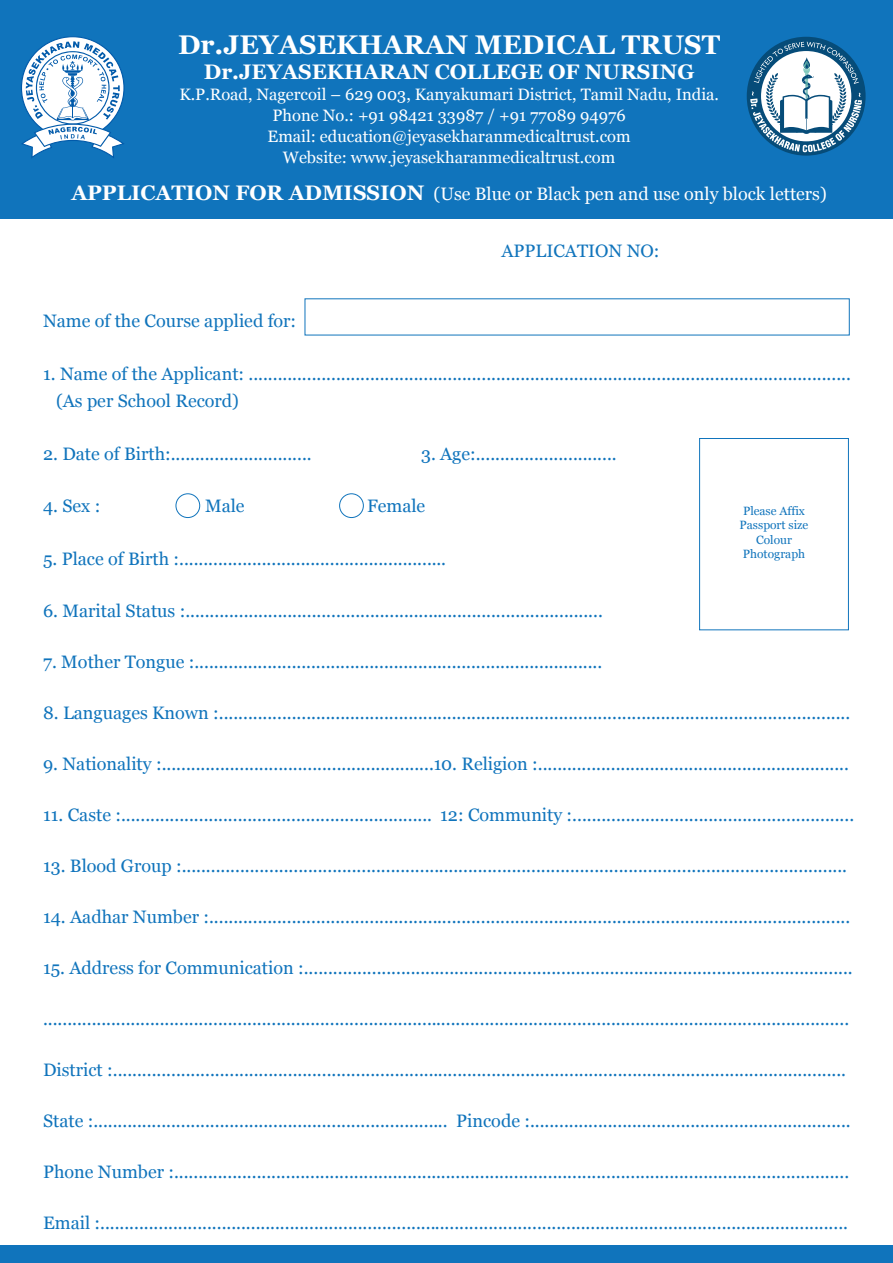
<style>
.page{position:relative;width:893px;height:1263px;background:#fff}
.page>*{position:absolute;margin:0;border:0;box-sizing:border-box;transform-origin:0 0}
.t1{font:700 27px "Georgia";color:#fff}
.t2{font:700 21px "Georgia";color:#fff}
.t3{font:18px/27px "Georgia";color:#1074bc}
.t4{font:18px "Georgia";color:#fff}
.t5{font:16.5px/21px "Georgia";color:#fff;text-align:center}
.t6{font:12px/14.4px "Georgia";color:#1074bc;text-align:center}
.s1{font-weight:700;font-size:21px}
</style>
<div class="page">
<div style="left:0;top:0;width:893px;height:218px;background:#1074bc"></div>
<div style="left:0;top:1245px;width:893px;height:18px;background:#1074bc"></div>
<div style="left:699px;top:438px;width:150px;height:192px;border:1px solid #1074bc"></div>
<div style="left:176px;top:493px;width:24px;height:25px;border:1px solid #1074bc;border-radius:50%"></div>
<div style="left:339px;top:493px;width:25px;height:25px;border:1px solid #1074bc;border-radius:50%"></div>
<svg style="left:21px;top:36px;width:104px;height:122px"></svg>
<svg style="left:747px;top:37px;width:119px;height:119px"></svg>
<h1 class="t1" style="left:178px;top:24px;width:544px">Dr.JEYASEKHARAN MEDICAL TRUST</h1>
<p class="t2" style="left:204px;top:56px;width:492px">Dr.JEYASEKHARAN COLLEGE OF NURSING</p>
<p class="t5" style="left:179px;top:83px;width:541px">K.P.Road, Nagercoil – 629 003, Kanyakumari District, Tamil Nadu, India.<br>Phone No.: +91 98421 33987 / +91 77089 94976<br>Email: education@jeyasekharanmedicaltrust.com<br>Website: www.jeyasekharanmedicaltrust.com</p>
<p class="t4" style="left:71px;top:181px;width:757px"><span class="s1">APPLICATION FOR ADMISSION</span> (Use Blue or Black pen and use only block letters)</p>
<p class="t3" style="left:501px;top:236px;width:160px">APPLICATION NO:</p>
<p class="t3" style="left:43px;top:307px;width:255px">Name of the Course applied for:</p>
<p class="t3" style="left:56px;top:360px;width:796px;text-indent:-13px">1. Name of the Applicant: ............................................................................................................................ (As per School Record)</p>
<p class="t3" style="left:43px;top:439px;width:270px">2. Date of Birth:.............................</p>
<p class="t3" style="left:421px;top:439px;width:197px">3. Age:.............................</p>
<p class="t3" style="left:43px;top:492px;width:59px">4. Sex :</p>
<p class="t3" style="left:205px;top:492px;width:41px">Male</p>
<p class="t3" style="left:367px;top:492px;width:60px">Female</p>
<p class="t3" style="left:43px;top:544px;width:404px">5. Place of Birth :.......................................................</p>
<p class="t3" style="left:43px;top:597px;width:561px">6. Marital Status :......................................................................................</p>
<p class="t3" style="left:43px;top:648px;width:561px">7. Mother Tongue :....................................................................................</p>
<p class="t3" style="left:43px;top:699px;width:809px">8. Languages Known :..................................................................................................................................</p>
<p class="t3" style="left:43px;top:750px;width:807px">9. Nationality :........................................................10. Religion :................................................................</p>
<p class="t3" style="left:43px;top:801px;width:813px">11. Caste :................................................................ 12: Community :..........................................................</p>
<p class="t3" style="left:43px;top:852px;width:805px">13. Blood Group :.........................................................................................................................................</p>
<p class="t3" style="left:43px;top:903px;width:809px">14. Aadhar Number :....................................................................................................................................</p>
<p class="t3" style="left:43px;top:953px;width:811px">15. Address for Communication :.................................................................................................................</p>
<p class="t6" style="left:740px;top:503px;width:70px">Please Affix<br>Passport size<br>Colour<br>Photograph</p>
<p class="t3" style="left:43px;top:1004px;width:808px">......................................................................................................................................................................</p>
<p class="t3" style="left:43px;top:1055px;width:805px">District :.......................................................................................................................................................</p>
<p class="t3" style="left:43px;top:1106px;width:809px">State :......................................................................... Pincode :..................................................................</p>
<p class="t3" style="left:43px;top:1157px;width:808px">Phone Number :...........................................................................................................................................</p>
<p class="t3" style="left:43px;top:1208px;width:806px">Email :..........................................................................................................................................................</p>
</div>
